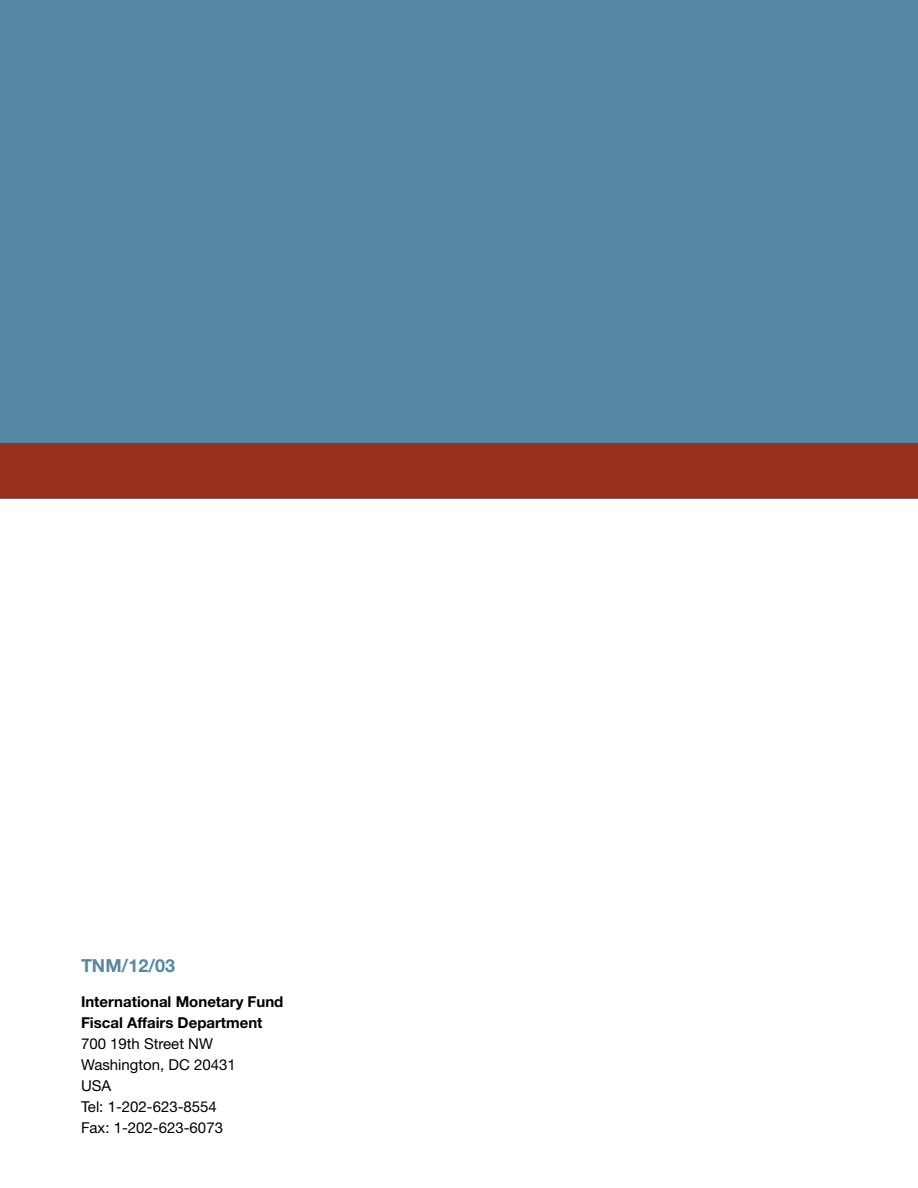
<style>
.page{position:relative;width:918px;height:1188px;background:#fff}
.page>*{position:absolute;margin:0;border:0;box-sizing:border-box;transform-origin:0 0}
.t1{font:700 18px "Helvetica Neue LT Std";color:#5688a3}
.t2{font:15px/21px "Helvetica Neue LT Std";color:#000}
.t3{font:700 15px/21px "Helvetica Neue LT Std";color:#000}
</style>
<div class="page">
<div style="left:0;top:0;width:918px;height:499px;background:#5688a3"></div>
<div style="left:0;top:443px;width:918px;height:55px;background:#98321f"></div>
<p class="t1" style="left:81px;top:955px;width:96px">TNM/12/03</p>
<p class="t3" style="left:81px;top:991px;width:204px">International Monetary Fund<br>Fiscal Affairs Department</p>
<p class="t2" style="left:81px;top:1033px;width:156px">700 19th Street NW<br>Washington, DC 20431<br>USA<br>Tel: 1-202-623-8554<br>Fax: 1-202-623-6073</p>
</div>
